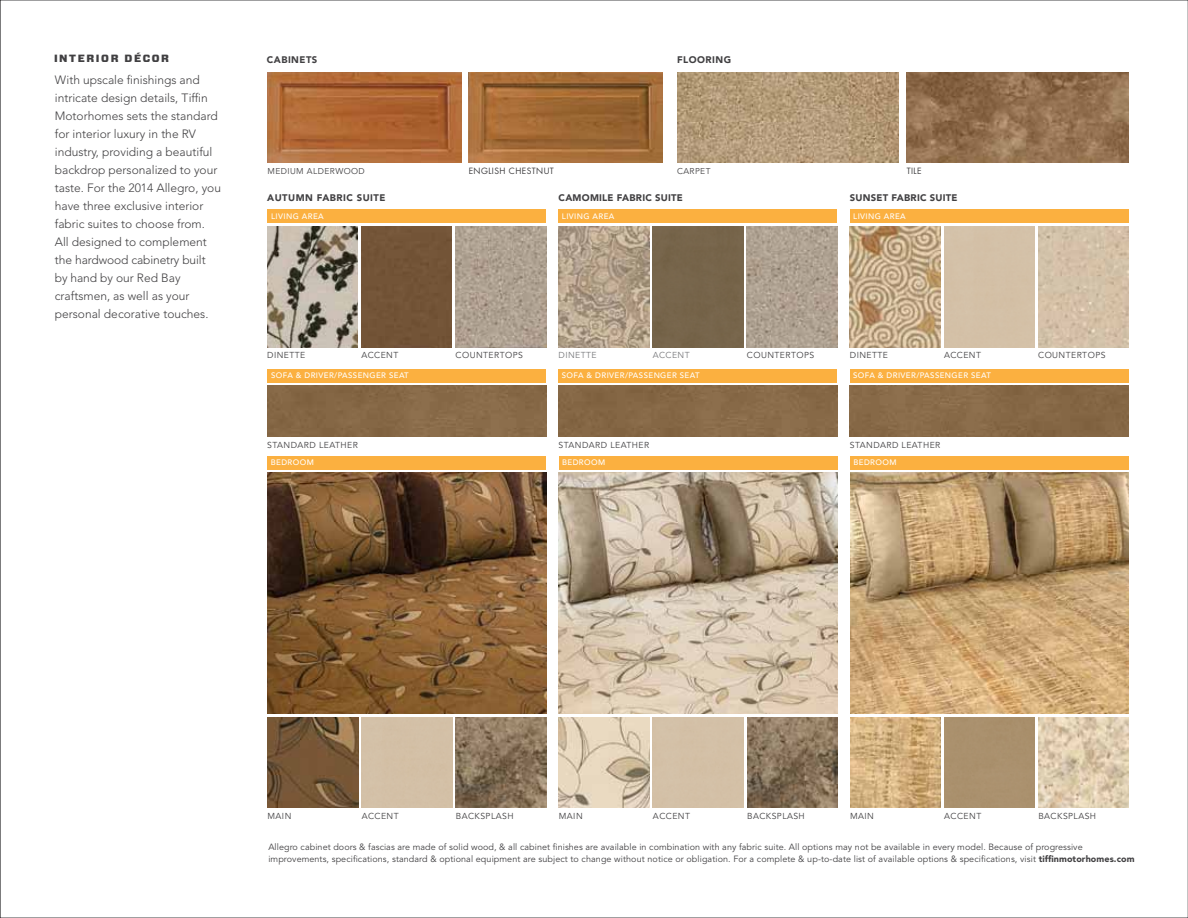
<style>
.page{position:relative;width:1188px;height:918px;background:#fff}
.page>*{position:absolute;margin:0;border:0;box-sizing:border-box;transform-origin:0 0}
.t1{font:300 12px/18px "Avenir LT Std";color:#414042}
.t2{font:900 10.5px "Vitesse Sans";letter-spacing:.15em;color:#414042}
.t3{font:900 9.45px "Avenir LT Std";letter-spacing:.025em;color:#414042}
.t4{font:900 9.45px "Avenir LT Std";letter-spacing:.05em;color:#414042}
.t5{font:9px/12px "Avenir LT Std";letter-spacing:.01em;color:#414042}
.t6{font:8.7px "Avenir LT Std";letter-spacing:.05em;color:#414042}
.t7{font:8.7px "Avenir LT Std";letter-spacing:.05em;color:#77787b}
.t8{font:8.4px "Avenir LT Std";letter-spacing:.05em;color:#414042}
.t9{font:8.4px "Futura";letter-spacing:.05em;color:#414042}
.t10{font:500 7.8px "Avenir LT Std";letter-spacing:.05em;color:#fff}
.s1{font-weight:900}
</style>
<div class="page">
<img style="left:850px;top:472px;width:279px;height:241px">
<div style="left:850px;top:456px;width:279px;height:13px;background:#fbb040"></div>
<img style="left:268px;top:472px;width:278px;height:241px">
<div style="left:268px;top:456px;width:278px;height:13px;background:#fbb040"></div>
<img style="left:559px;top:472px;width:279px;height:241px">
<div style="left:559px;top:456px;width:279px;height:13px;background:#fbb040"></div>
<img style="left:677px;top:72px;width:221px;height:91px">
<img style="left:469px;top:72px;width:194px;height:91px">
<img style="left:267px;top:72px;width:194px;height:91px">
<img style="left:907px;top:72px;width:221px;height:91px">
<img style="left:1038px;top:717px;width:91px;height:91px">
<img style="left:456px;top:717px;width:90px;height:91px">
<img style="left:268px;top:717px;width:90px;height:91px">
<img style="left:747px;top:717px;width:91px;height:91px">
<img style="left:559px;top:717px;width:90px;height:91px">
<div style="left:944px;top:717px;width:91px;height:91px;background:#aa906d"></div>
<img style="left:850px;top:717px;width:91px;height:91px">
<img style="left:456px;top:226px;width:90px;height:122px">
<div style="left:267px;top:210px;width:279px;height:13px;background:#fbb040"></div>
<img style="left:267px;top:226px;width:91px;height:122px">
<div style="left:361px;top:226px;width:91px;height:122px;background:#735437"></div>
<img style="left:747px;top:226px;width:90px;height:122px">
<div style="left:653px;top:226px;width:90px;height:122px;background:#77654b"></div>
<img style="left:559px;top:226px;width:90px;height:122px">
<div style="left:559px;top:210px;width:278px;height:13px;background:#fbb040"></div>
<img style="left:1038px;top:226px;width:91px;height:122px">
<img style="left:850px;top:226px;width:90px;height:122px">
<div style="left:850px;top:210px;width:279px;height:13px;background:#fbb040"></div>
<div style="left:267px;top:369px;width:279px;height:14px;background:#fbb040"></div>
<div style="left:267px;top:386px;width:279px;height:51px;background:#876947"></div>
<div style="left:559px;top:386px;width:278px;height:51px;background:#876947"></div>
<div style="left:559px;top:369px;width:278px;height:14px;background:#fbb040"></div>
<div style="left:850px;top:386px;width:279px;height:51px;background:#876947"></div>
<div style="left:850px;top:369px;width:279px;height:14px;background:#fbb040"></div>
<p class="t2" style="left:54px;top:52px;width:117px">INTERIOR DÉCOR</p>
<p class="t1" style="left:55px;top:71px;width:168px">With upscale finishings and intricate design details, Tiffin<br>Motorhomes sets the standard for interior luxury in the RV industry, providing a beautiful backdrop personalized to your taste. For the 2014 Allegro, you have three exclusive interior fabric suites to choose from.<br>All designed to complement the hardwood cabinetry built by hand by our Red Bay craftsmen, as well as your personal decorative touches.</p>
<p class="t4" style="left:267px;top:54px;width:51px">CABINETS</p>
<p class="t8" style="left:267px;top:166px;width:99px">medium alderwood</p>
<p class="t9" style="left:469px;top:165px;width:87px">ENGLISH CHESTNUT</p>
<p class="t4" style="left:677px;top:54px;width:56px">FLOORING</p>
<p class="t8" style="left:677px;top:166px;width:35px">CARPET</p>
<p class="t9" style="left:907px;top:165px;width:16px">TILE</p>
<p class="t4" style="left:267px;top:192px;width:120px">AUTUMN FABRIC SUITE</p>
<p class="t10" style="left:271px;top:212px;width:54px">LIVING AREA</p>
<p class="t3" style="left:559px;top:192px;width:126px">CAMOMILE FABRIC SUITE</p>
<p class="t10" style="left:562px;top:212px;width:54px">LIVING AREA</p>
<p class="t3" style="left:850px;top:192px;width:109px">SUNSET FABRIC SUITE</p>
<p class="t10" style="left:853px;top:212px;width:54px">LIVING AREA</p>
<p class="t6" style="left:267px;top:350px;width:40px">din ette</p>
<p class="t6" style="left:361px;top:350px;width:32px">Accent</p>
<p class="t6" style="left:456px;top:350px;width:69px">countertops</p>
<p class="t7" style="left:559px;top:350px;width:40px">din ette</p>
<p class="t7" style="left:653px;top:350px;width:32px">Accent</p>
<p class="t6" style="left:747px;top:350px;width:69px">countertops</p>
<p class="t6" style="left:850px;top:350px;width:40px">din ette</p>
<p class="t6" style="left:944px;top:350px;width:32px">Accent</p>
<p class="t6" style="left:1038px;top:350px;width:69px">countertops</p>
<p class="t10" style="left:271px;top:371px;width:40px">SOFA &amp; DRIVER</p>
<p class="t10" style="left:334px;top:371px;width:30px">/PASSENGER</p>
<p class="t10" style="left:389px;top:371px;width:21px">SEAT</p>
<p class="t10" style="left:562px;top:371px;width:40px">SOFA &amp; DRIVER</p>
<p class="t10" style="left:625px;top:371px;width:30px">/PASSENGER</p>
<p class="t10" style="left:680px;top:371px;width:21px">SEAT</p>
<p class="t10" style="left:853px;top:371px;width:40px">SOFA &amp; DRIVER</p>
<p class="t10" style="left:916px;top:371px;width:30px">/PASSENGER</p>
<p class="t10" style="left:971px;top:371px;width:21px">SEAT</p>
<p class="t6" style="left:267px;top:440px;width:12px">stan</p>
<p class="t6" style="left:291px;top:440px;width:69px">dard leather</p>
<p class="t6" style="left:559px;top:440px;width:12px">stan</p>
<p class="t6" style="left:582px;top:440px;width:69px">dard leather</p>
<p class="t6" style="left:850px;top:440px;width:12px">stan</p>
<p class="t6" style="left:873px;top:440px;width:68px">dard leather</p>
<p class="t10" style="left:271px;top:458px;width:45px">BEDROOM</p>
<p class="t10" style="left:562px;top:458px;width:45px">BEDROOM</p>
<p class="t10" style="left:853px;top:458px;width:45px">BEDROOM</p>
<p class="t6" style="left:268px;top:811px;width:25px">MAIN</p>
<p class="t6" style="left:362px;top:811px;width:38px">ACCENT</p>
<p class="t6" style="left:456px;top:811px;width:7px">bac</p>
<p class="t6" style="left:475px;top:811px;width:41px">ksplash</p>
<p class="t6" style="left:559px;top:811px;width:25px">MAIN</p>
<p class="t6" style="left:653px;top:811px;width:38px">ACCENT</p>
<p class="t6" style="left:747px;top:811px;width:7px">bac</p>
<p class="t6" style="left:766px;top:811px;width:41px">ksplash</p>
<p class="t6" style="left:850px;top:811px;width:25px">MAIN</p>
<p class="t6" style="left:944px;top:811px;width:38px">ACCENT</p>
<p class="t6" style="left:1038px;top:811px;width:7px">bac</p>
<p class="t6" style="left:1057px;top:811px;width:41px">ksplash</p>
<p class="t5" style="left:268px;top:842px;width:868px">Allegro cabinet doors &amp; fascias are made of solid wood, &amp; all cabinet finishes are available in combination with any fabric suite. All options may not be available in every model. Because of progressive improvements, specifications, standard &amp; optional equipment are subject to change without notice or obligation. For a complete &amp; up-to-date list of available options &amp; specifications, visit <span class="s1">TIFFINMOTORHOMES.COM</span></p>
</div>
